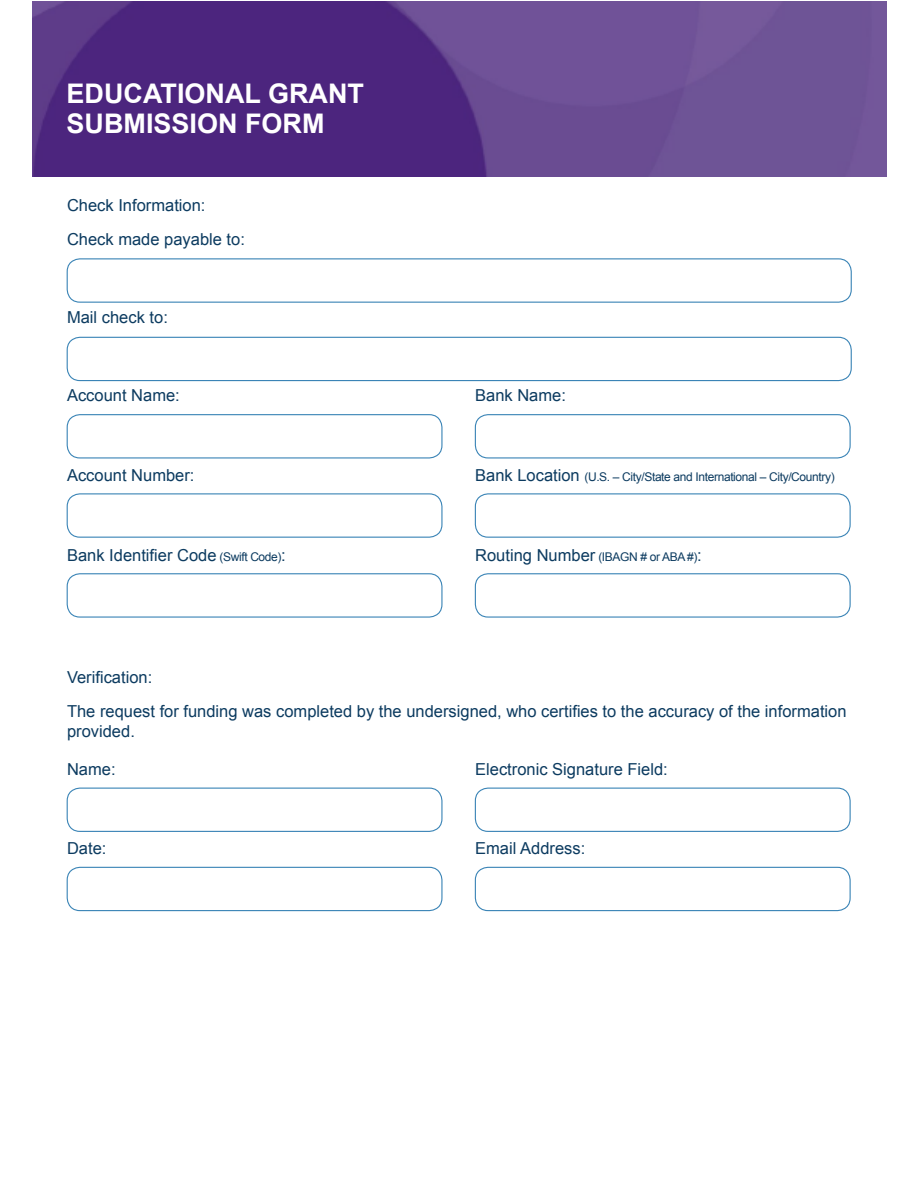
<style>
.page{position:relative;width:918px;height:1188px;background:#fff}
.page>*{position:absolute;margin:0;border:0;box-sizing:border-box;transform-origin:0 0}
.t1{font:700 27px/30px "Arial";color:#fff}
.t2{font:16.5px/19.8px "Arial";color:#0c3b60}
.t3{font:12px "Arial";letter-spacing:-.03em;color:#0c3b60}
.s1{font-size:12px}
.s2{font-size:16.5px}
</style>
<div class="page">
<div style="left:67px;top:258px;width:785px;height:45px;border:1px solid #3a84b6;border-radius:13px"></div>
<div style="left:67px;top:337px;width:785px;height:44px;border:1px solid #3a84b6;border-radius:13px"></div>
<div style="left:67px;top:414px;width:376px;height:45px;border:1px solid #3a84b6;border-radius:13px"></div>
<div style="left:67px;top:788px;width:376px;height:44px;border:1px solid #3a84b6;border-radius:13px"></div>
<div style="left:67px;top:493px;width:376px;height:45px;border:1px solid #3a84b6;border-radius:13px"></div>
<div style="left:67px;top:867px;width:376px;height:44px;border:1px solid #3a84b6;border-radius:13px"></div>
<div style="left:67px;top:573px;width:376px;height:45px;border:1px solid #3a84b6;border-radius:13px"></div>
<div style="left:475px;top:414px;width:376px;height:45px;border:1px solid #3a84b6;border-radius:13px"></div>
<div style="left:475px;top:788px;width:376px;height:44px;border:1px solid #3a84b6;border-radius:13px"></div>
<div style="left:475px;top:493px;width:376px;height:45px;border:1px solid #3a84b6;border-radius:13px"></div>
<div style="left:475px;top:867px;width:376px;height:44px;border:1px solid #3a84b6;border-radius:13px"></div>
<div style="left:475px;top:573px;width:376px;height:45px;border:1px solid #3a84b6;border-radius:13px"></div>
<img style="left:32px;top:1px;width:855px;height:176px">
<h1 class="t1" style="left:67px;top:79px;width:299px">EDUCATIONAL GRANT<br>SUBMISSION FORM</h1>
<p class="t2" style="left:67px;top:195px;width:140px">Check Information:</p>
<p class="t2" style="left:67px;top:229px;width:179px">Check made payable to:</p>
<p class="t2" style="left:67px;top:308px;width:102px">Mail check to:</p>
<p class="t2" style="left:67px;top:386px;width:114px">Account Name:</p>
<p class="t2" style="left:67px;top:465px;width:129px">Account Number:</p>
<p class="t2" style="left:67px;top:545px;width:220px">Bank Identifier Code <span class="s1">(Swift Code)</span>:</p>
<p class="t2" style="left:67px;top:667px;width:87px">Verification:</p>
<p class="t2" style="left:475px;top:386px;width:92px">Bank Name:</p>
<p class="t3" style="left:475px;top:469px;width:361px"><span class="s2">Bank Location</span> (U.S. – City/State and International – City/Country)</p>
<p class="t2" style="left:475px;top:545px;width:228px">Routing Number <span class="s1">(IBAGN # or ABA #)</span>:</p>
<p class="t2" style="left:67px;top:701px;width:781px">The request for funding was completed by the undersigned, who certifies to the accuracy of the information provided.</p>
<p class="t2" style="left:67px;top:759px;width:50px">Name:</p>
<p class="t2" style="left:67px;top:839px;width:41px">Date:</p>
<p class="t2" style="left:475px;top:759px;width:194px">Electronic Signature Field:</p>
<p class="t2" style="left:475px;top:839px;width:112px">Email Address:</p>
</div>
